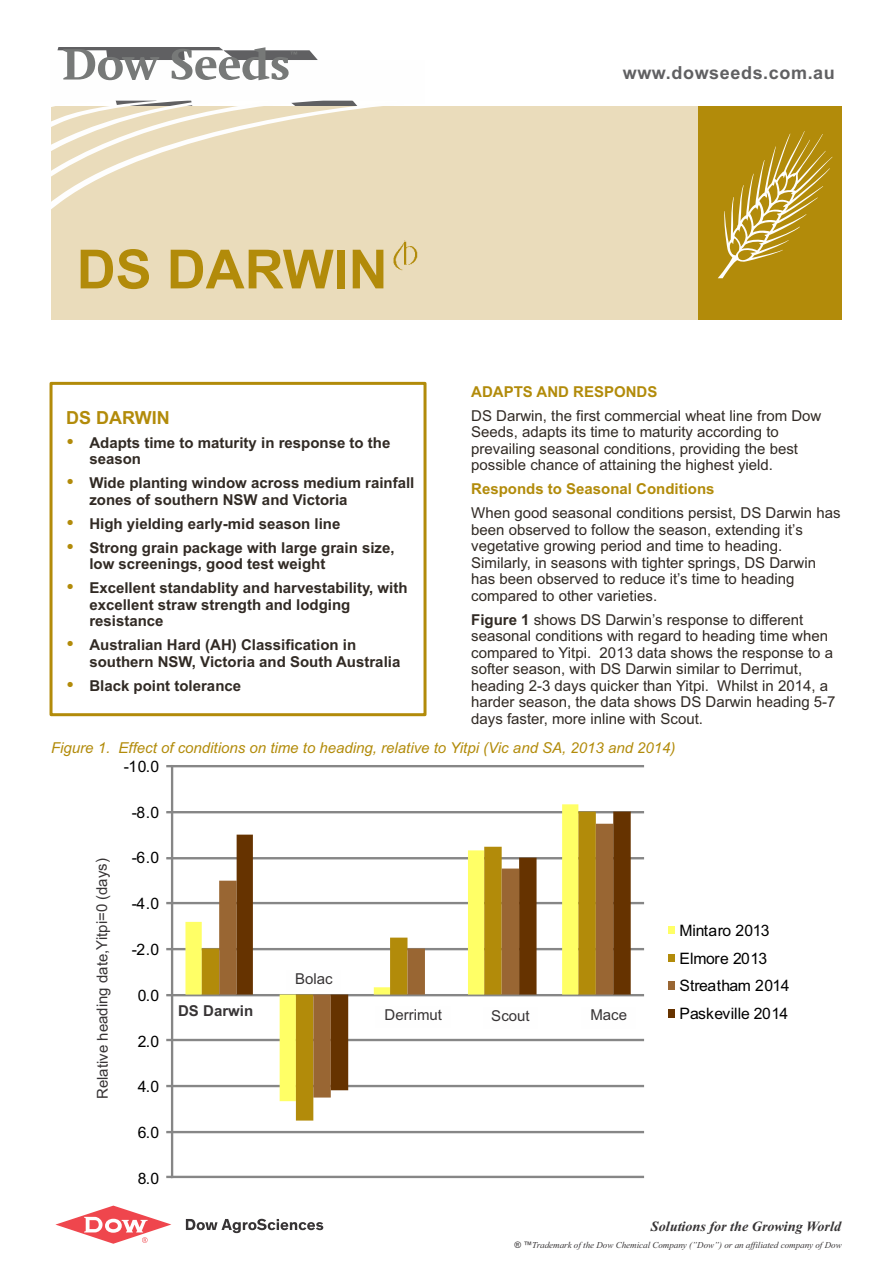
<style>
.page{position:relative;width:893px;height:1263px;background:#fff}
.page>*{position:absolute;margin:0;border:0;box-sizing:border-box;transform-origin:0 0}
.t1{font:700 54px "Arial";color:#b28b0a}
.t2{font:700 18px "Arial";letter-spacing:.035em;color:#606062}
.t3{font:700 18px "Arial";color:#b28b0a}
.t4{font:15.75px/27.5px "Arial";color:#000}
.t5{font:15px/16.5px "Arial";color:#312a24}
.t6{font:700 15px/16.5px "Arial";color:#312a24}
.t7{font:italic 15px "Arial";color:#b28b0a}
.t8{font:15px "Arial";color:#373435}
.t9{font:700 15px "Arial";color:#b28b0a}
.t10{font:700 15px "Arial";color:#373435}
.t11{font:italic 700 14.1px "Times New Roman";color:#373435}
.t12{font:italic 9px "Times New Roman";color:#373435}
.s1{font-weight:700}
.s2{font-family:"Arial"}
</style>
<div class="page">
<hr style="left:171px;top:765px;width:473px;height:2px;background:#868686">
<div style="left:171px;top:811px;width:473px;height:2px;background:#868686;border:1px solid #868686"></div>
<hr style="left:171px;top:857px;width:473px;height:2px;background:#868686">
<hr style="left:171px;top:902px;width:473px;height:2px;background:#868686">
<hr style="left:171px;top:948px;width:473px;height:2px;background:#868686">
<hr style="left:171px;top:994px;width:473px;height:2px;background:#868686">
<hr style="left:171px;top:1039px;width:473px;height:2px;background:#868686">
<hr style="left:171px;top:1085px;width:473px;height:2px;background:#868686">
<hr style="left:171px;top:1131px;width:473px;height:2px;background:#868686">
<hr style="left:171px;top:1176px;width:473px;height:2px;background:#868686">
<svg style="left:185px;top:804px;width:393px;height:284px"></svg>
<svg style="left:202px;top:812px;width:129px;height:308px"></svg>
<svg style="left:219px;top:824px;width:130px;height:273px"></svg>
<svg style="left:237px;top:812px;width:394px;height:278px"></svg>
<hr style="left:171px;top:765px;width:2px;height:413px;background:#868686">
<div style="left:668px;top:927px;width:7px;height:7px;background:#ff6"></div>
<div style="left:668px;top:954px;width:7px;height:8px;background:#b28b0a"></div>
<div style="left:668px;top:981px;width:7px;height:9px;background:#963"></div>
<div style="left:668px;top:1009px;width:7px;height:8px;background:#630"></div>
<svg style="left:186px;top:1219px;width:137px;height:14px"></svg>
<svg style="left:55px;top:1205px;width:116px;height:39px"></svg>
<div style="left:50px;top:382px;width:376px;height:334px;border:3px solid #b28b0a"></div>
<svg style="left:57px;top:48px;width:261px;height:12px"></svg>
<div style="left:287px;top:971px;width:54px;height:21px;background:#fefefe"></div>
<div style="left:375px;top:1006px;width:76px;height:22px;background:#fefefe"></div>
<div style="left:483px;top:1007px;width:54px;height:22px;background:#fefefe"></div>
<div style="left:582px;top:1007px;width:54px;height:21px;background:#fefefe"></div>
<div style="left:51px;top:106px;width:791px;height:213px;background:#eadcbb"></div>
<div style="left:699px;top:106px;width:143px;height:214px;background:#b28b0a"></div>
<svg style="left:51px;top:70px;width:331px;height:139px"></svg>
<svg style="left:63px;top:49px;width:96px;height:31px"></svg>
<svg style="left:172px;top:47px;width:125px;height:33px"></svg>
<svg style="left:718px;top:131px;width:114px;height:147px"></svg>
<img style="left:393px;top:240px;width:25px;height:31px">
<p class="t2" style="left:623px;top:66px;width:214px">www.dowseeds.com.au</p>
<h1 class="t1" style="left:77px;top:249px;width:313px">DS DARWIN</h1>
<p class="t3" style="left:66px;top:411px;width:105px">DS DARWIN</p>
<p class="t6" style="left:89px;top:435px;width:302px">Adapts time to maturity in response to the season</p>
<p class="t6" style="left:89px;top:476px;width:326px">Wide planting window across medium rainfall zones of southern NSW and Victoria</p>
<p class="t6" style="left:89px;top:513px;width:307px;line-height:24px">High yielding early-mid season line<br>Strong grain package with large grain size,</p>
<p class="t6" style="left:89px;top:553px;width:320px;line-height:24px">low screenings, good test weight<br>Excellent standablity and harvestability, with</p>
<p class="t6" style="left:89px;top:597px;width:262px">excellent straw strength and lodging resistance</p>
<p class="t6" style="left:89px;top:638px;width:312px">Australian Hard (AH) Classification in southern NSW, Victoria and South Australia</p>
<p class="t6" style="left:89px;top:678px;width:153px">Black point tolerance</p>
<p class="t9" style="left:471px;top:386px;width:188px">ADAPTS AND RESPONDS</p>
<p class="t5" style="left:471px;top:409px;width:352px">DS Darwin, the first commercial wheat line from Dow Seeds, adapts its time to maturity according to prevailing seasonal conditions, providing the best possible chance of attaining the highest yield.</p>
<p class="t9" style="left:471px;top:483px;width:245px">Responds to Seasonal Conditions</p>
<p class="t5" style="left:471px;top:506px;width:371px">When good seasonal conditions persist, DS Darwin has been observed to follow the season, extending it’s vegetative growing period and time to heading.<br>Similarly, in seasons with tighter springs, DS Darwin has been observed to reduce it’s time to heading compared to other varieties.</p>
<p class="t5" style="left:471px;top:613px;width:366px"><span class="s1">Figure 1</span> shows DS Darwin’s response to different seasonal conditions with regard to heading time when compared to Yitpi. 2013 data shows the response to a softer season, with DS Darwin similar to Derrimut, heading 2-3 days quicker than Yitpi. Whilst in 2014, a harder season, the data shows DS Darwin heading 5-7 days faster, more inline with Scout.</p>
<p class="t7" style="left:51px;top:742px;width:626px">Figure 1. Effect of conditions on time to heading, relative to Yitpi (Vic and SA, 2013 and 2014)</p>
<p class="t8" style="left:96px;top:1099px;width:242px;rotate:-90deg">Relative heading date,Yitpi=0 (days)</p>
<p class="t4" style="left:124px;top:754px;width:37px">-10.0</p>
<p class="t4" style="left:132px;top:800px;width:29px">-8.0</p>
<p class="t4" style="left:132px;top:845px;width:29px">-6.0</p>
<p class="t4" style="left:132px;top:891px;width:29px">-4.0</p>
<p class="t4" style="left:132px;top:937px;width:29px">-2.0</p>
<p class="t4" style="left:138px;top:983px;width:23px">0.0</p>
<p class="t4" style="left:138px;top:1029px;width:23px">2.0</p>
<p class="t4" style="left:138px;top:1074px;width:23px">4.0</p>
<p class="t4" style="left:138px;top:1120px;width:23px">6.0</p>
<p class="t4" style="left:138px;top:1166px;width:23px">8.0</p>
<p class="t10" style="left:178px;top:1005px;width:77px">DS Darwin</p>
<p class="t8" style="left:295px;top:973px;width:39px">Bolac</p>
<p class="t8" style="left:385px;top:1009px;width:59px">Derrimut</p>
<p class="t8" style="left:491px;top:1010px;width:40px">Scout</p>
<p class="t8" style="left:590px;top:1009px;width:38px">Mace</p>
<p class="t4" style="left:679px;top:918px;width:111px">Mintaro 2013<br>Elmore 2013<br>Streatham 2014<br>Paskeville 2014</p>
<p class="t11" style="left:651px;top:1221px;width:192px">Solutions for the Growing World</p>
<p class="t12" style="left:514px;top:1242px;width:329px"><span class="s2">® ™</span>Trademark of the Dow Chemical Company (”Dow”) or an affiliated company of Dow</p>
</div>
